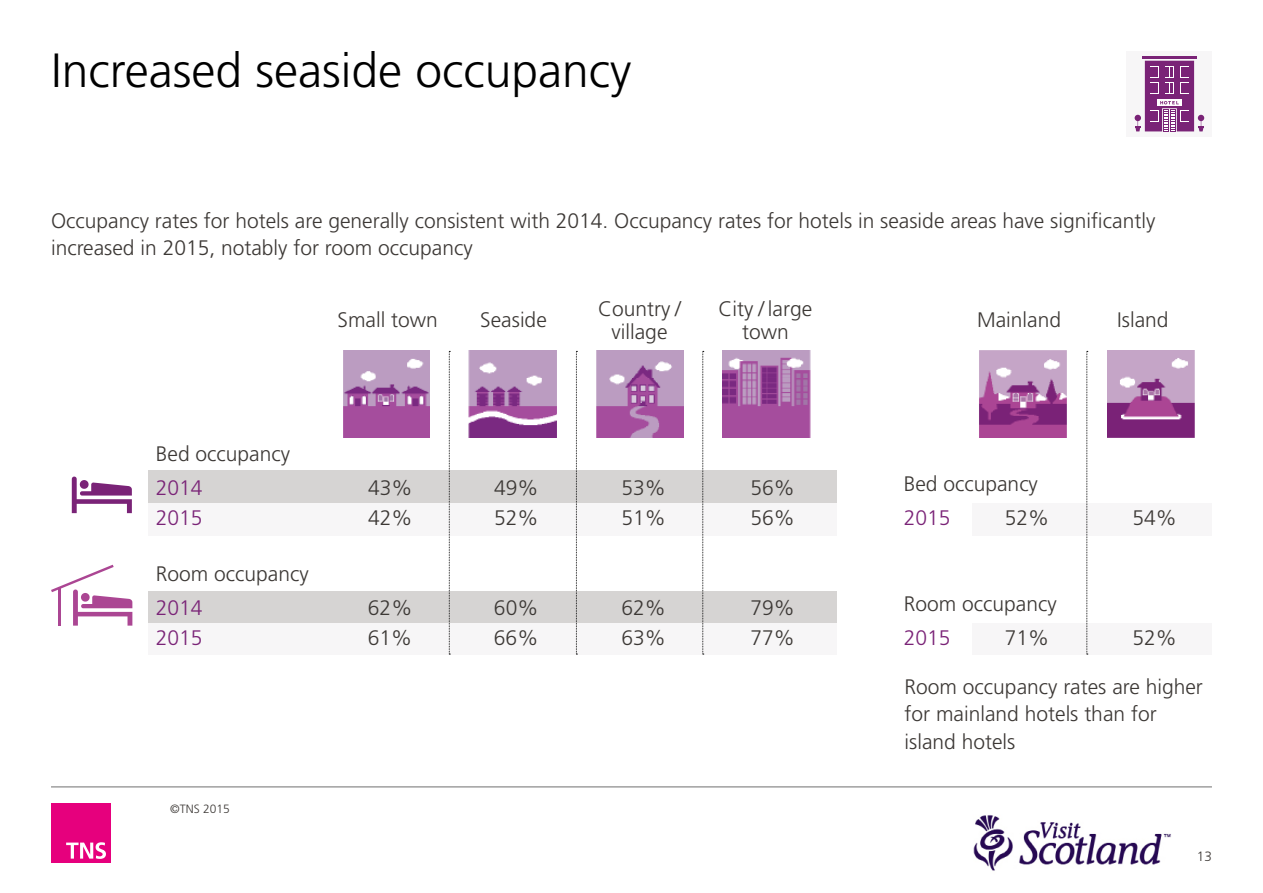
<style>
.page{position:relative;width:1263px;height:893px;background:#fff}
.page>*{position:absolute;margin:0;border:0;box-sizing:border-box;transform-origin:0 0}
.t1{font:300 48px "Frutiger LT Std";color:#000}
.t2{font:300 21px/27px "Frutiger LT Std";color:#3c3835}
.t3{font:300 21px "Frutiger LT Std";color:#7a2377}
.t4{font:300 13.5px "Frutiger LT Std";color:#3c3835}
.t5{font:300 12px "Frutiger LT Std";color:#3c3835}
</style>
<div class="page">
<div style="left:51px;top:804px;width:60px;height:59px;background:#e6007d"></div>
<svg style="left:66px;top:842px;width:40px;height:17px"></svg>
<hr style="left:51px;top:787px;width:1161px;height:1px;background:#706f6f">
<img style="left:973px;top:815px;width:198px;height:56px">
<div style="left:149px;top:503px;width:688px;height:32px;background:#f7f6f7"></div>
<div style="left:972px;top:503px;width:240px;height:32px;background:#f7f6f7"></div>
<div style="left:149px;top:623px;width:688px;height:31px;background:#f7f6f7"></div>
<div style="left:972px;top:623px;width:240px;height:31px;background:#f7f6f7"></div>
<div style="left:149px;top:470px;width:688px;height:33px;background:#d6d4d3"></div>
<div style="left:149px;top:591px;width:688px;height:32px;background:#d6d4d3"></div>
<svg style="left:449px;top:351px;width:1px;height:304px"></svg>
<svg style="left:576px;top:351px;width:1px;height:304px"></svg>
<svg style="left:702px;top:351px;width:2px;height:304px"></svg>
<svg style="left:1086px;top:351px;width:2px;height:304px"></svg>
<svg style="left:72px;top:477px;width:60px;height:36px"></svg>
<svg style="left:51px;top:565px;width:81px;height:61px"></svg>
<img style="left:723px;top:351px;width:87px;height:86px">
<img style="left:979px;top:351px;width:87px;height:86px">
<img style="left:343px;top:351px;width:87px;height:86px">
<img style="left:469px;top:351px;width:88px;height:86px">
<img style="left:596px;top:351px;width:87px;height:86px">
<img style="left:1107px;top:351px;width:88px;height:86px">
<div style="left:1127px;top:51px;width:85px;height:85px;background:#f7f6f7"></div>
<hr style="left:1142px;top:56px;width:54px;height:3px;background:#7a2377">
<svg style="left:1135px;top:61px;width:69px;height:70px"></svg>
<h1 class="t1" style="left:51px;top:43px;width:582px">Increased seaside occupancy</h1>
<p class="t2" style="left:51px;top:208px;width:1106px">Occupancy rates for hotels are generally consistent with 2014. Occupancy rates for hotels in seaside areas have significantly increased in 2015, notably for room occupancy</p>
<p class="t2" style="left:337px;top:307px;width:102px">Small town</p>
<p class="t2" style="left:480px;top:307px;width:68px">Seaside</p>
<p class="t2" style="left:598px;top:298px;width:84px;line-height:22.5px;text-align:center">Country / village</p>
<p class="t2" style="left:718px;top:298px;width:95px;line-height:22.5px;text-align:center">City / large town</p>
<p class="t2" style="left:977px;top:307px;width:86px">Mainland</p>
<p class="t2" style="left:1117px;top:307px;width:53px">Island</p>
<p class="t2" style="left:156px;top:440px;width:136px">Bed occupancy</p>
<p class="t3" style="left:156px;top:476px;width:48px">2014</p>
<p class="t2" style="left:368px;top:475px;width:46px">43%</p>
<p class="t2" style="left:494px;top:475px;width:46px">49%</p>
<p class="t2" style="left:621px;top:475px;width:46px">53%</p>
<p class="t2" style="left:750px;top:475px;width:46px">56%</p>
<p class="t3" style="left:156px;top:506px;width:48px">2015</p>
<p class="t2" style="left:368px;top:505px;width:46px">42%</p>
<p class="t2" style="left:494px;top:505px;width:46px">52%</p>
<p class="t2" style="left:621px;top:505px;width:46px">51%</p>
<p class="t2" style="left:750px;top:505px;width:46px">56%</p>
<p class="t2" style="left:156px;top:560px;width:154px">Room occupancy</p>
<p class="t3" style="left:156px;top:596px;width:48px">2014</p>
<p class="t2" style="left:368px;top:595px;width:46px">62%</p>
<p class="t2" style="left:494px;top:595px;width:46px">60%</p>
<p class="t2" style="left:621px;top:595px;width:46px">62%</p>
<p class="t2" style="left:750px;top:595px;width:46px">79%</p>
<p class="t3" style="left:156px;top:626px;width:48px">2015</p>
<p class="t2" style="left:368px;top:625px;width:46px">61%</p>
<p class="t2" style="left:494px;top:625px;width:46px">66%</p>
<p class="t2" style="left:621px;top:625px;width:46px">63%</p>
<p class="t2" style="left:750px;top:625px;width:46px">77%</p>
<p class="t5" style="left:170px;top:802px;width:61px">©TNS 2015</p>
<p class="t2" style="left:904px;top:470px;width:136px">Bed occupancy</p>
<p class="t3" style="left:904px;top:506px;width:48px">2015</p>
<p class="t2" style="left:1005px;top:505px;width:46px">52%</p>
<p class="t2" style="left:1132px;top:505px;width:46px">54%</p>
<p class="t2" style="left:904px;top:590px;width:154px">Room occupancy</p>
<p class="t3" style="left:904px;top:626px;width:48px">2015</p>
<p class="t2" style="left:1005px;top:625px;width:46px">71%</p>
<p class="t2" style="left:1132px;top:625px;width:46px">52%</p>
<p class="t2" style="left:904px;top:674px;width:300px">Room occupancy rates are higher for mainland hotels than for island hotels</p>
<p class="t4" style="left:1197px;top:848px;width:17px">13</p>
</div>
